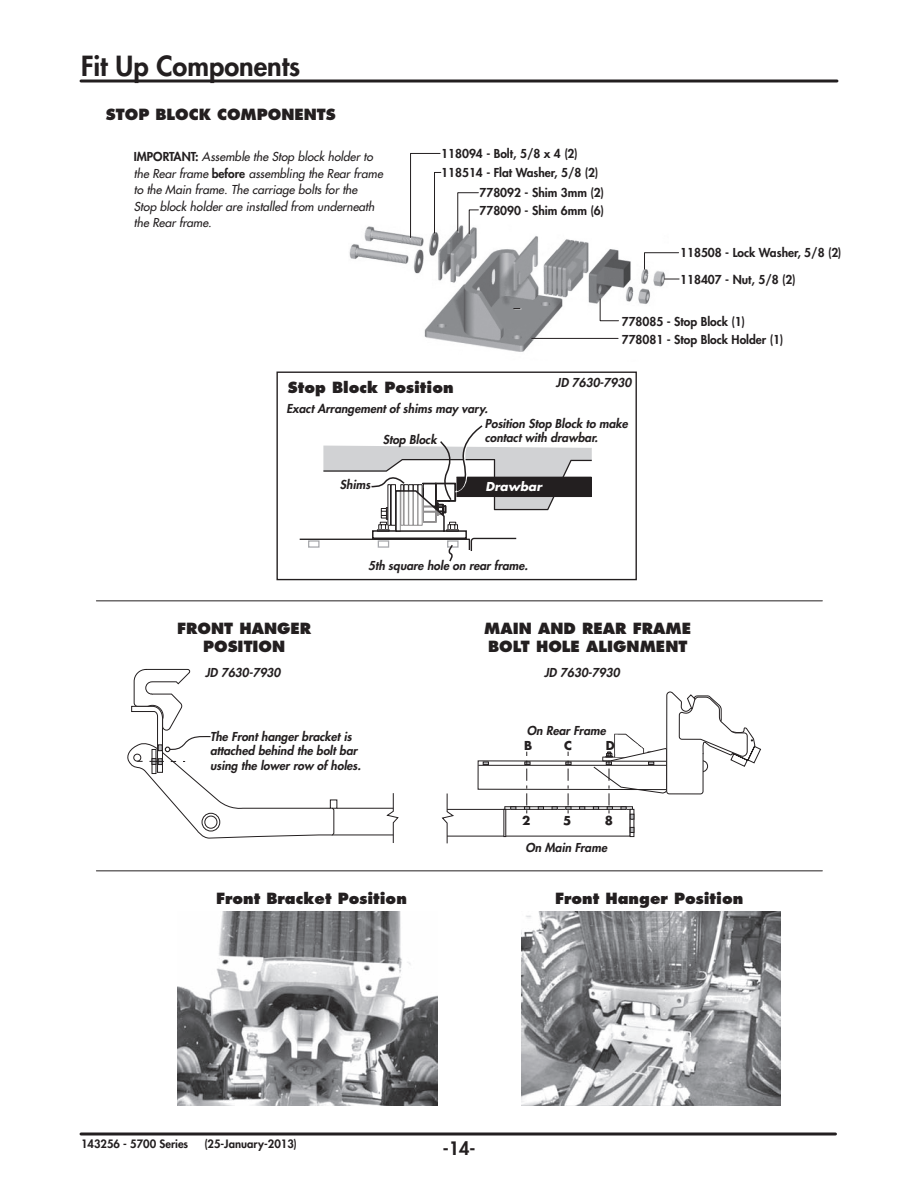
<style>
.page{position:relative;width:918px;height:1188px;background:#fff}
.page>*{position:absolute;margin:0;border:0;box-sizing:border-box;transform-origin:0 0}
.t1{font:800 27px "Futura Std";color:#231f20}
.t2{font:800 18px "Futura Std";color:#231f20}
.t3{font:800 15px/18px "Futura Std";color:#231f20}
.t4{font:italic 800 12px/14.4px "Futura Std";color:#231f20}
.t5{font:italic 500 12px/16.5px "Futura Std";color:#231f20}
.t6{font:800 12px "Futura Std";color:#231f20}
.t7{font:italic 700 12px "Futura Std";color:#fff}
.t8{font:700 12px "Futura Std";color:#231f20}
.t9{font:800 11.25px "Futura Std";color:#231f20}
.s1{font-weight:800;font-style:normal}
</style>
<div class="page">
<hr style="left:81px;top:80px;width:756px;height:3px;background:#231f20">
<svg style="left:81px;top:1132px;width:755px;height:4px;background:#595657"></svg>
<hr style="left:96px;top:600px;width:726px;height:1px;background:#231f20">
<hr style="left:96px;top:870px;width:726px;height:1px;background:#231f20">
<img style="left:349px;top:226px;width:320px;height:126px">
<div style="left:457px;top:192px;width:24px;height:41px;background:#fff"></div>
<div style="left:644px;top:252px;width:36px;height:19px;background:#fff"></div>
<svg style="left:644px;top:252px;width:35px;height:18px"></svg>
<svg style="left:600px;top:299px;width:20px;height:23px"></svg>
<svg style="left:599px;top:298px;width:20px;height:23px"></svg>
<svg style="left:664px;top:279px;width:16px;height:2px"></svg>
<hr style="left:531px;top:338px;width:89px;height:2px;background:#fff">
<hr style="left:532px;top:338px;width:86px;height:1px;background:#231f20">
<svg style="left:469px;top:233px;width:11px;height:3px"></svg>
<svg style="left:457px;top:192px;width:22px;height:43px"></svg>
<div style="left:434px;top:172px;width:9px;height:63px;background:#fff"></div>
<svg style="left:410px;top:153px;width:32px;height:85px"></svg>
<svg style="left:513px;top:308px;width:9px;height:2px"></svg>
<svg style="left:593px;top:580px;width:153px;height:22px"></svg>
<div style="left:478px;top:761px;width:189px;height:29px;border:1px solid #231f20"></div>
<svg style="left:483px;top:762px;width:6px;height:3px"></svg>
<hr style="left:478px;top:765px;width:189px;height:1px;background:#231f20">
<div style="left:504px;top:806px;width:129px;height:4px;border:1px solid #231f20"></div>
<svg style="left:630px;top:827px;width:4px;height:6px"></svg>
<svg style="left:510px;top:806px;width:6px;height:4px"></svg>
<svg style="left:538px;top:806px;width:6px;height:4px"></svg>
<svg style="left:552px;top:806px;width:6px;height:4px"></svg>
<svg style="left:579px;top:806px;width:6px;height:4px"></svg>
<svg style="left:441px;top:793px;width:14px;height:51px"></svg>
<svg style="left:593px;top:691px;width:168px;height:129px"></svg>
<svg style="left:565px;top:752px;width:6px;height:61px"></svg>
<svg style="left:524px;top:752px;width:6px;height:61px"></svg>
<svg style="left:127px;top:669px;width:272px;height:174px"></svg>
<div style="left:276px;top:372px;width:361px;height:208px;border:1px solid #231f20"></div>
<svg style="left:299px;top:425px;width:293px;height:137px"></svg>
<img style="left:178px;top:912px;width:259px;height:194px">
<img style="left:521px;top:912px;width:260px;height:194px">
<h1 class="t1" style="left:81px;top:49px;width:221px">Fit Up Components</h1>
<p class="t3" style="left:106px;top:105px;width:231px">STOP BLOCK COMPONENTS</p>
<p class="t5" style="left:134px;top:149px;width:250px"><span class="s1">IMPORTANT:</span> Assemble the Stop block holder to the Rear frame <span class="s1">before</span> assembling the Rear frame to the Main frame. The carriage bolts for the Stop block holder are installed from underneath the Rear frame.</p>
<p class="t6" style="left:441px;top:146px;width:138px">118094 - Bolt, 5/8 x 4 (2)</p>
<p class="t6" style="left:480px;top:185px;width:126px">778092 - Shim 3mm (2)</p>
<p class="t6" style="left:441px;top:165px;width:159px">118514 - Flat Washer, 5/8 (2)</p>
<p class="t6" style="left:480px;top:203px;width:126px">778090 - Shim 6mm (6)</p>
<p class="t6" style="left:680px;top:245px;width:163px">118508 - Lock Washer, 5/8 (2)</p>
<p class="t6" style="left:680px;top:272px;width:117px">118407 - Nut, 5/8 (2)</p>
<p class="t6" style="left:622px;top:314px;width:125px">778085 - Stop Block (1)</p>
<p class="t6" style="left:622px;top:332px;width:163px">778081 - Stop Block Holder (1)</p>
<p class="t3" style="left:288px;top:378px;width:167px">Stop Block Position</p>
<p class="t4" style="left:556px;top:376px;width:77px">JD 7630-7930</p>
<p class="t4" style="left:286px;top:401px;width:203px">Exact Arrangement of shims may vary.</p>
<p class="t4" style="left:383px;top:432px;width:55px">Stop Block</p>
<p class="t4" style="left:485px;top:416px;width:145px">Position Stop Block to make contact with drawbar.</p>
<p class="t4" style="left:340px;top:478px;width:32px">Shims</p>
<p class="t7" style="left:486px;top:478px;width:58px">Drawbar</p>
<p class="t4" style="left:368px;top:558px;width:161px">5th square hole on rear frame.</p>
<p class="t3" style="left:177px;top:620px;width:135px;text-align:center">FRONT HANGER<br>POSITION</p>
<p class="t3" style="left:484px;top:620px;width:209px">MAIN AND REAR FRAME<br>BOLT HOLE ALIGNMENT</p>
<p class="t4" style="left:205px;top:666px;width:77px">JD 7630-7930</p>
<p class="t4" style="left:544px;top:666px;width:77px">JD 7630-7930</p>
<p class="t4" style="left:210px;top:729px;width:152px">The Front hanger bracket is attached behind the bolt bar using the lower row of holes.</p>
<p class="t4" style="left:527px;top:723px;width:81px">On Rear Frame</p>
<p class="t8" style="left:524px;top:738px;width:10px">B</p>
<p class="t8" style="left:564px;top:738px;width:9px">C</p>
<p class="t8" style="left:606px;top:738px;width:11px">D</p>
<p class="t8" style="left:522px;top:813px;width:10px">2</p>
<p class="t8" style="left:605px;top:813px;width:10px">8</p>
<p class="t4" style="left:526px;top:841px;width:83px">On Main Frame</p>
<p class="t8" style="left:563px;top:813px;width:10px">5</p>
<p class="t3" style="left:216px;top:890px;width:192px">Front Bracket Position</p>
<p class="t3" style="left:555px;top:890px;width:190px">Front Hanger Position</p>
<p class="t9" style="left:81px;top:1137px;width:109px">143256 - 5700 Series</p>
<p class="t9" style="left:205px;top:1137px;width:94px">(25-January-2013)</p>
<h2 class="t2" style="left:443px;top:1137px;width:34px">-14-</h2>
</div>
